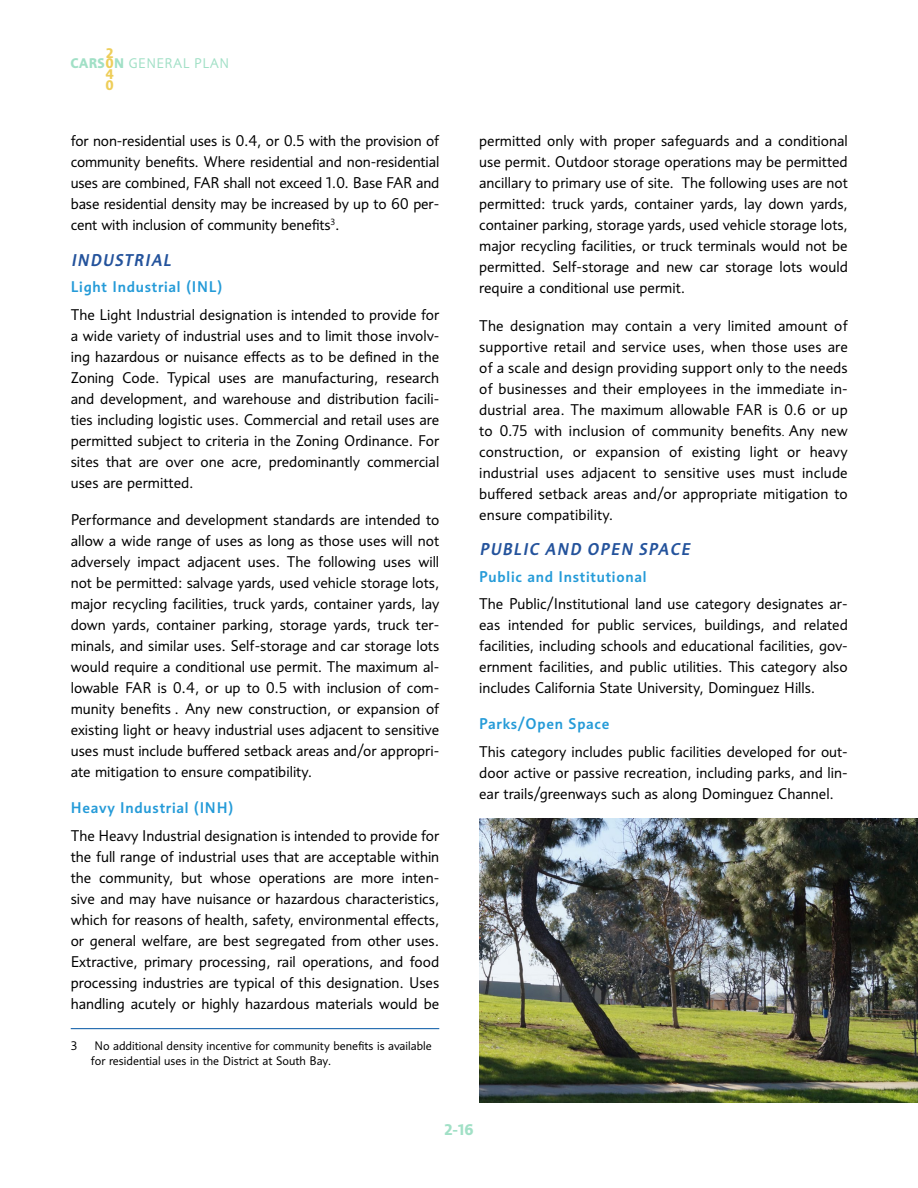
<style>
.page{position:relative;width:918px;height:1188px;background:#fff}
.page>*{position:absolute;margin:0;border:0;box-sizing:border-box;transform-origin:0 0}
.t1{font:italic 500 16.5px "Informa Pro";letter-spacing:.08em;color:#24539c}
.t2{font:15px/21px "Informa Pro";color:#000;text-align:justify}
.t3{font:500 15px "Informa Pro";letter-spacing:.05em;color:#259bd8}
.t4{font:700 15px "Informa Pro";color:#a1e0c6}
.t5{font:13.5px "Informa Pro";letter-spacing:.03em;color:#a1e0c6}
.t6{font:700 13.5px/21.5px "Informa Pro";color:#eece5a}
.t7{font:12px/15px "Informa Pro";color:#000}
.s1{font-weight:700}
.s2{font-family:"Minion Pro";font-size:12px}
</style>
<div class="page">
<img style="left:479px;top:819px;width:439px;height:284px">
<hr style="left:71px;top:1028px;width:368px;height:1px;background:#0054a4">
<p class="t6" style="left:105px;top:42px;width:10px">2<br>4</p>
<p class="t6" style="left:105px;top:75px;width:10px">0</p>
<p class="t5" style="left:70px;top:55px;width:160px"><span class="s1">CARS N</span> GENERAL PLAN</p>
<p class="t6" style="left:105px;top:53px;width:10px">0</p>
<p class="t2" style="left:71px;top:131px;width:370px">for non-residential uses is 0.4, or 0.5 with the provision of community benefits. Where residential and non-residential uses are combined, FAR shall not exceed 1.0. Base FAR and base residential density may be increased by up to 60 per&shy;cent with inclusion of community benefits<sup>3</sup>.</p>
<p class="t1" style="left:71px;top:250px;width:102px">INDUSTRIAL</p>
<p class="t3" style="left:71px;top:278px;width:153px">Light Industrial (INL)</p>
<p class="t2" style="left:71px;top:304px;width:370px">The Light Industrial designation is intended to provide for a wide variety of industrial uses and to limit those involv&shy;ing hazardous or nuisance effects as to be defined in the Zoning Code. Typical uses are manufacturing, research and development, and warehouse and distribution facili&shy;ties including logistic uses. Commercial and retail uses are permitted subject to criteria in the Zoning Ordinance. For sites that are over one acre, predominantly commercial uses are permitted.</p>
<p class="t2" style="left:71px;top:509px;width:370px">Performance and development standards are intended to allow a wide range of uses as long as those uses will not adversely impact adjacent uses. The following uses will not be permitted: salvage yards, used vehicle storage lots, major recycling facilities, truck yards, container yards, lay down yards, container parking, storage yards, truck ter&shy;minals, and similar uses. Self-storage and car storage lots would require a conditional use permit. The maximum al&shy;lowable FAR is 0.4, or up to 0.5 with inclusion of com&shy;munity benefits . Any new construction, or expansion of existing light or heavy industrial uses adjacent to sensitive uses must include buffered setback areas and/or appropri&shy;ate mitigation to ensure compatibility.</p>
<p class="t3" style="left:71px;top:799px;width:164px">Heavy Industrial (INH)</p>
<p class="t2" style="left:71px;top:825px;width:370px">The Heavy Industrial designation is intended to provide for the full range of industrial uses that are acceptable within the community, but whose operations are more inten&shy;sive and may have nuisance or hazardous characteristics, which for reasons of health, safety, environmental effects, or general welfare, are best segregated from other uses.<br>Extractive, primary processing, rail operations, and food processing industries are typical of this designation. Uses handling acutely or highly hazardous materials would be</p>
<p class="t7" style="left:71px;top:1039px;width:8px">3</p>
<p class="t7" style="left:91px;top:1039px;width:342px">No additional density incentive for community benefits is available for residential uses in the District at South Bay.</p>
<p class="t2" style="left:479px;top:131px;width:370px">permitted only with proper safeguards and a conditional use permit. Outdoor storage operations may be permitted ancillary to primary use of site. The following uses are not permitted: truck yards, container yards, lay down yards, container parking, storage yards, used vehicle storage lots, major recycling facilities, or truck terminals would not be permitted. Self-storage and new car storage lots would require a conditional use permit.</p>
<p class="t2" style="left:479px;top:315px;width:370px">The designation may contain a very limited amount of supportive retail and service uses, when those uses are of a scale and design providing support only to the needs of businesses and their employees in the immediate in&shy;dustrial area. The maximum allowable FAR is 0.6 or up to 0.75 with inclusion of community benefits<span class="s2">.</span> Any new construction, or expansion of existing light or heavy industrial uses adjacent to sensitive uses must include buffered setback areas and/or appropriate mitigation to ensure compatibility.</p>
<p class="t1" style="left:480px;top:539px;width:212px">PUBLIC AND OPEN SPACE</p>
<p class="t3" style="left:479px;top:567px;width:169px">Public and Institutional</p>
<p class="t2" style="left:479px;top:593px;width:370px">The Public/Institutional land use category designates ar&shy;eas intended for public services, buildings, and related facilities, including schools and educational facilities, gov&shy;ernment facilities, and public utilities. This category also includes California State University, Dominguez Hills.</p>
<p class="t3" style="left:479px;top:715px;width:132px">Parks/Open Space</p>
<p class="t2" style="left:479px;top:741px;width:370px">This category includes public facilities developed for out&shy;door active or passive recreation, including parks, and lin&shy;ear trails/greenways such as along Dominguez Channel.</p>
<p class="t4" style="left:444px;top:1121px;width:31px">2-16</p>
</div>
